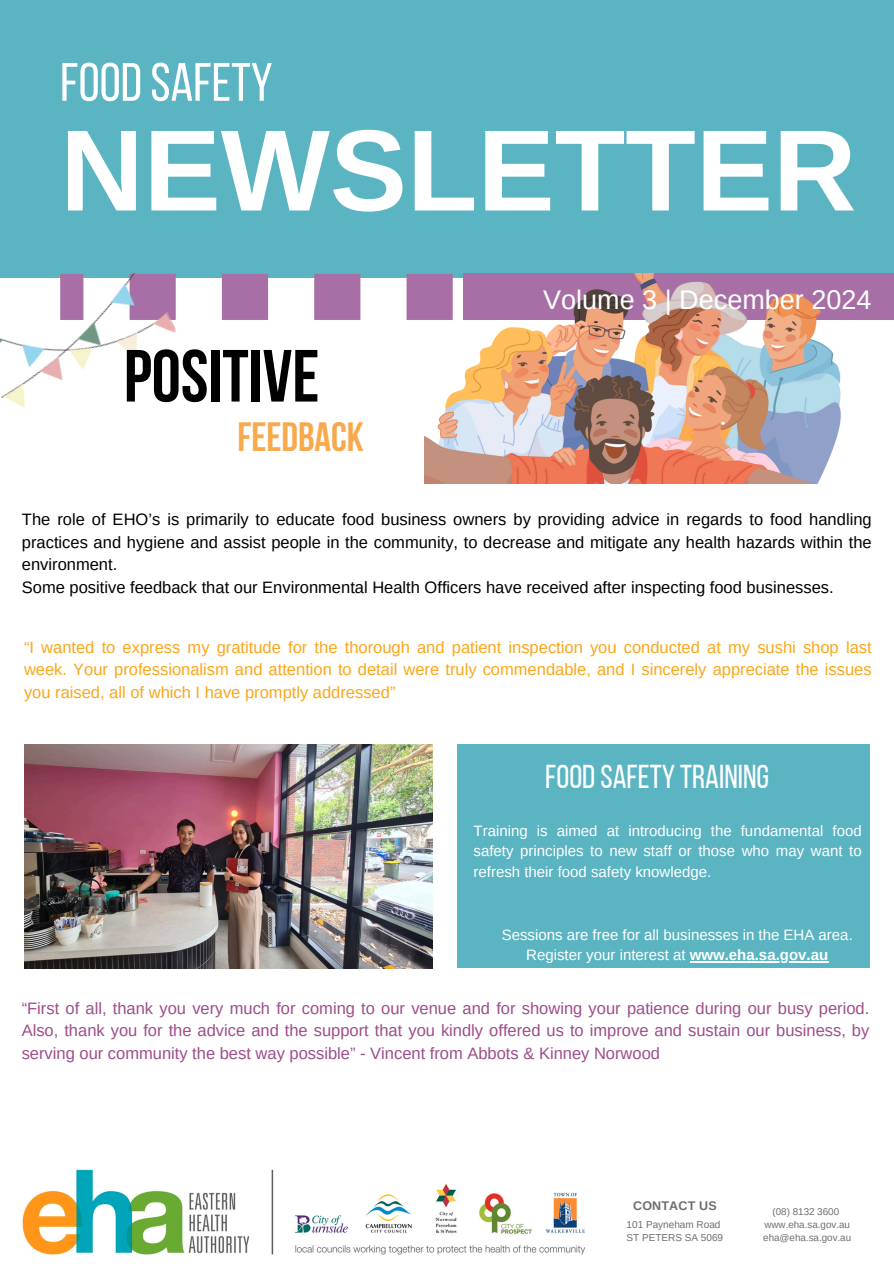
<style>
.page{position:relative;width:894px;height:1264px;background:#fff}
.page>*{position:absolute;margin:0;border:0;box-sizing:border-box;transform-origin:0 0}
.t1{font:700 115.5px "Arimo";color:#fff}
.t2{font:700 73.65px "Bebas Neue";color:#000}
.t3{font:54px "Bebas Neue";color:#fff}
.t4{font:700 40.8px "Bebas Neue";color:#f7a94b}
.t5{font:33px "Bebas Neue";color:#fff}
.t6{font:27px "Arimo";color:#fff}
.t7{font:16.5px/22.5px "Arimo";color:#000;text-align:justify}
.t8{font:16.5px/22.5px "Arimo";color:#9d4c89;text-align:justify}
.t9{font:16.5px/22.5px "Arimo";color:#faa61a;text-align:justify}
.t10{font:15px/20.2px "Arimo";color:#fff;text-align:center}
.t11{font:700 12.45px "Arimo";letter-spacing:.015em;color:#6d6e71}
.t12{font:10.05px "Arimo";color:#6d6e71}
.t13{font:9.75px/13px "Arimo";color:#6d6e71}
.s1{font-weight:700}
</style>
<div class="page">
<div style="left:0;top:0;width:893px;height:278px;background:#5bb4c2"></div>
<div style="left:457px;top:744px;width:412px;height:223px;background:#5bb4c2"></div>
<img style="left:22px;top:1169px;width:564px;height:86px">
<div style="left:463px;top:274px;width:430px;height:46px;background:#a76fa5"></div>
<svg style="left:221px;top:274px;width:203px;height:46px"></svg>
<img style="left:0;top:273px;width:177px;height:135px">
<img style="left:24px;top:744px;width:408px;height:224px">
<img style="left:424px;top:274px;width:417px;height:209px">
<hr style="left:689px;top:961px;width:139px;height:1px;background:#fff">
<h1 class="t3" style="left:60px;top:60px;width:214px">FOOD SAFETY</h1>
<h3 class="t1" style="left:60px;top:106px;width:797px">NEWSLETTER</h3>
<p class="t2" style="left:124px;top:346px;width:197px">POSITIVE</p>
<p class="t4" style="left:237px;top:420px;width:128px">FEEDBACK</p>
<p class="t6" style="left:543px;top:285px;width:329px">Volume 3 | December 2024</p>
<p class="t7" style="left:22px;top:508px;width:851px">The role of EHO’s is primarily to educate food business owners by providing advice in regards to food handling practices and hygiene and assist people in the community, to decrease and mitigate any health hazards within the environment.</p>
<p class="t7" style="left:22px;top:575px;width:813px">Some positive feedback that our Environmental Health Officers have received after inspecting food businesses.</p>
<h5 class="t9" style="left:24px;top:636px;width:848px">“I wanted to express my gratitude for the thorough and patient inspection you conducted at my sushi shop last week. Your professionalism and attention to detail were truly commendable, and I sincerely appreciate the issues you raised, all of which I have promptly addressed”</h5>
<p class="t5" style="left:545px;top:763px;width:225px">FOODSAFETY TRAINING</p>
<p class="t10" style="left:473px;top:820px;width:389px;text-align:justify">Training is aimed at introducing the fundamental food safety principles to new staff or those who may want to refresh their food safety knowledge.</p>
<p class="t10" style="left:501px;top:924px;width:352px">Sessions are free for all businesses in the EHA area.<br>Register your interest at <span class="s1">www.eha.sa.gov.au</span></p>
<p class="t8" style="left:22px;top:996px;width:848px">“First of all, thank you very much for coming to our venue and for showing your patience during our busy period.<br>Also, thank you for the advice and the support that you kindly offered us to improve and sustain our business, by serving our community the best way possible” - Vincent from Abbots &amp; Kinney Norwood</p>
<p class="t11" style="left:633px;top:1199px;width:85px">CONTACT US</p>
<h6 class="t12" style="left:626px;top:1218px;width:95px">101 Payneham Road</h6>
<h2 class="t12" style="left:626px;top:1232px;width:98px">ST PETERS SA 5069</h2>
<h4 class="t13" style="left:772px;top:1205px;width:68px">(08) 8132 3600</h4>
<p class="t13" style="left:763px;top:1218px;width:89px">www.eha.sa.gov.au eha@eha.sa.gov.au</p>
</div>
